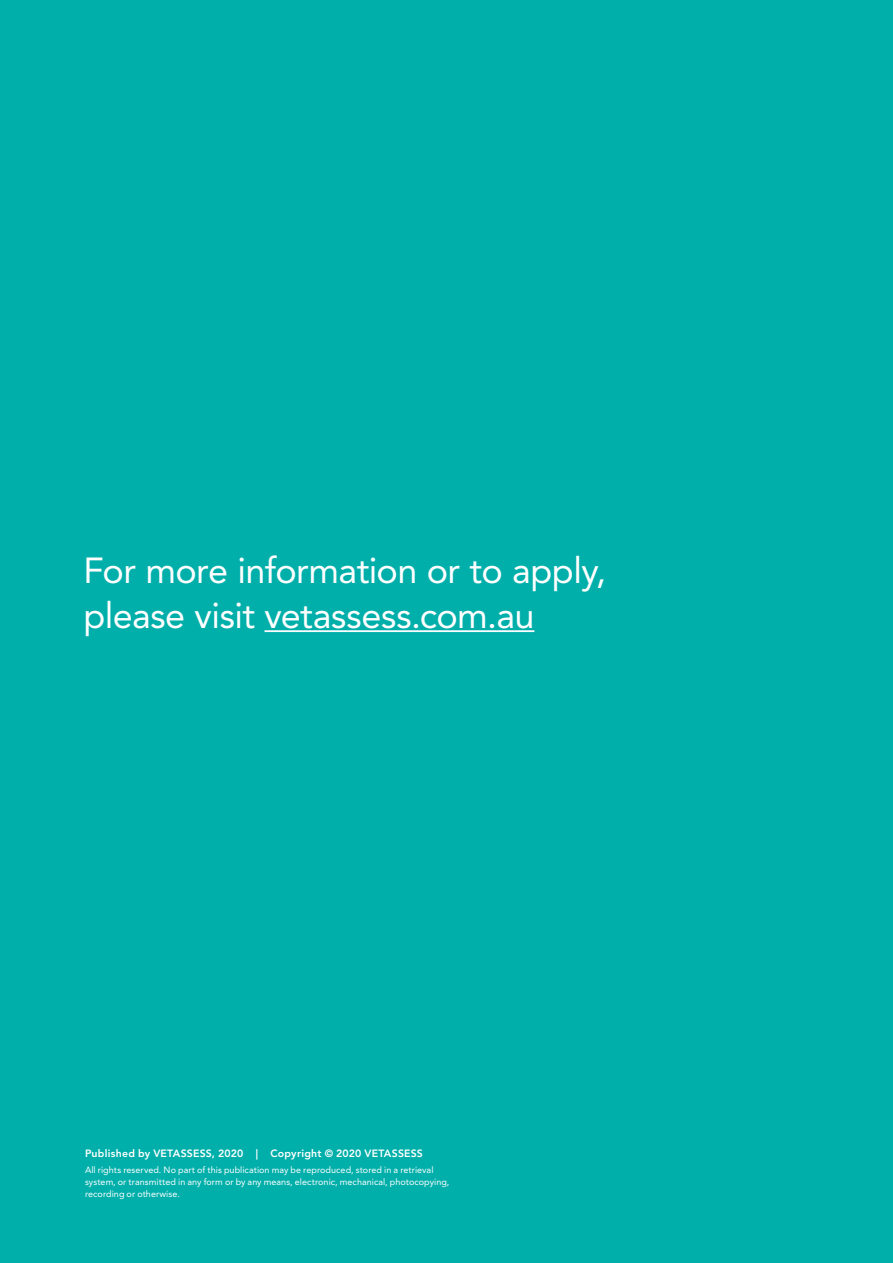
<style>
.page{position:relative;width:893px;height:1263px;background:#00afaa}
.page>*{position:absolute;margin:0;border:0;box-sizing:border-box;transform-origin:0 0}
.t1{font:36px/45px "Avenir LT Std";letter-spacing:-.015em;color:#fff}
.t2{font:800 10.5px "Avenir LT Std";letter-spacing:.02em;color:#fff}
.t3{font:9px/12px "Avenir LT Std";letter-spacing:.005em;color:#fff}
</style>
<div class="page">
<hr style="left:265px;top:630px;width:269px;height:2px;background:#fff">
<h1 class="t1" style="left:83px;top:548px;width:524px">For more information or to apply, please visit vetassess.com.au</h1>
<p class="t2" style="left:85px;top:1147px;width:339px">Published by VETASSESS, 2020 | Copyright © 2020 VETASSESS</p>
<p class="t3" style="left:85px;top:1164px;width:366px">All rights reserved. No part of this publication may be reproduced, stored in a retrieval system, or transmitted in any form or by any means, electronic, mechanical, photocopying, recording or otherwise.</p>
</div>
